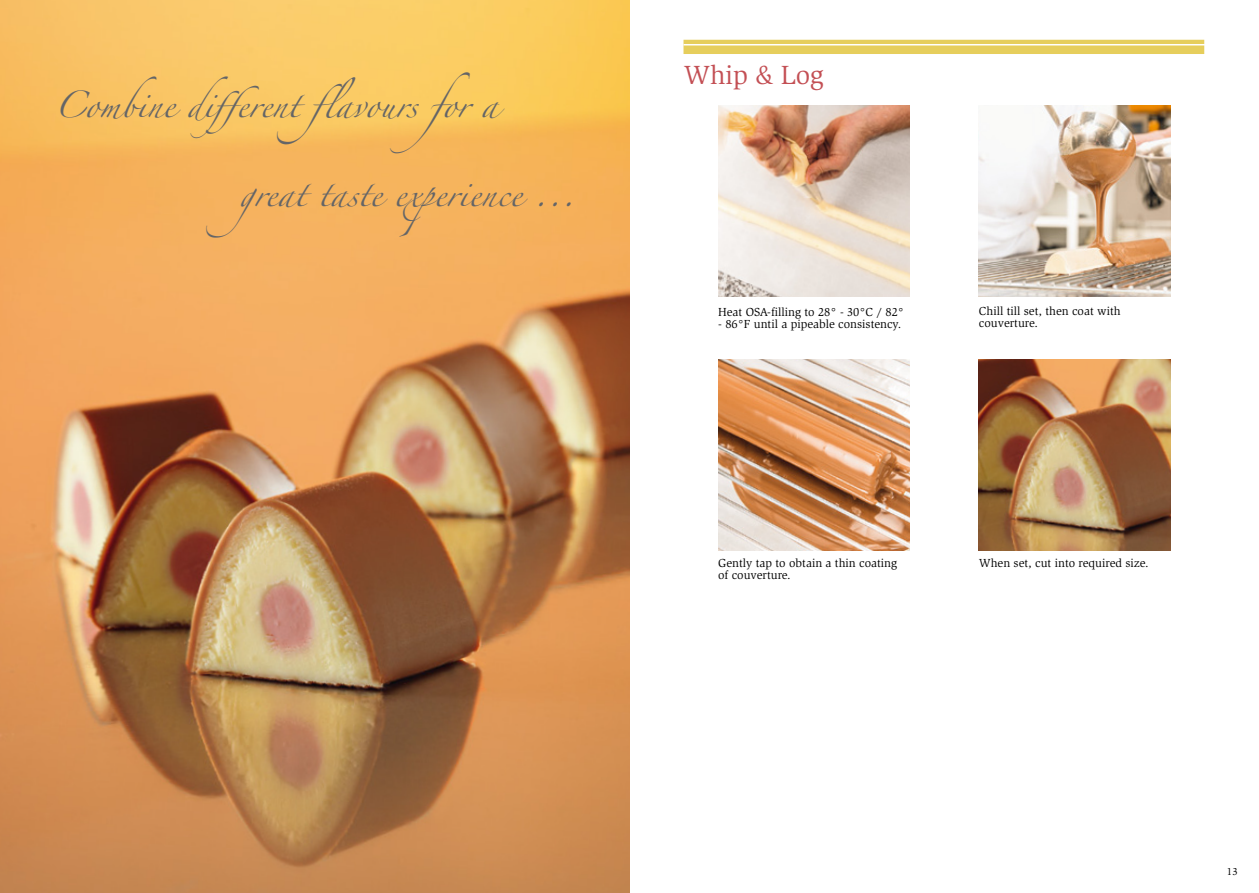
<style>
.page{position:relative;width:1259px;height:893px;background:#fff}
.page>*{position:absolute;margin:0;border:0;box-sizing:border-box;transform-origin:0 0}
.t1{font:27px "Slimbach";color:#c34f54}
.t2{font:24px "Zapfino";color:#646567}
.t3{font:12px/12px "Slimbach";color:#000}
.t4{font:10.5px "Slimbach";color:#000}
</style>
<div class="page">
<img style="left:0;top:0;width:629px;height:893px">
<div style="left:683px;top:40px;width:521px;height:14px;background:#e6ce5c"></div>
<hr style="left:683px;top:44px;width:522px;height:1px;background:#fff">
<img style="left:718px;top:106px;width:191px;height:191px">
<img style="left:979px;top:106px;width:191px;height:191px">
<img style="left:718px;top:359px;width:191px;height:191px">
<img style="left:979px;top:359px;width:191px;height:191px">
<h2 class="t2" style="left:54px;top:95px;width:457px">Combine different flavours for a</h2>
<h2 class="t2" style="left:240px;top:183px;width:337px">great taste experience ...</h2>
<h1 class="t1" style="left:683px;top:59px;width:142px">Whip &amp; Log</h1>
<p class="t3" style="left:718px;top:306px;width:187px">Heat OSA-filling to 28° - 30°C / 82°</p>
<p class="t3" style="left:718px;top:318px;width:185px">- 86°F until a pipeable consistency.</p>
<p class="t3" style="left:979px;top:305px;width:143px">Chill till set, then coat with couverture.</p>
<p class="t3" style="left:718px;top:557px;width:180px">Gently tap to obtain a thin coating of couverture.</p>
<p class="t3" style="left:979px;top:557px;width:171px">When set, cut into required size.</p>
<p class="t4" style="left:1227px;top:866px;width:12px">13</p>
</div>
